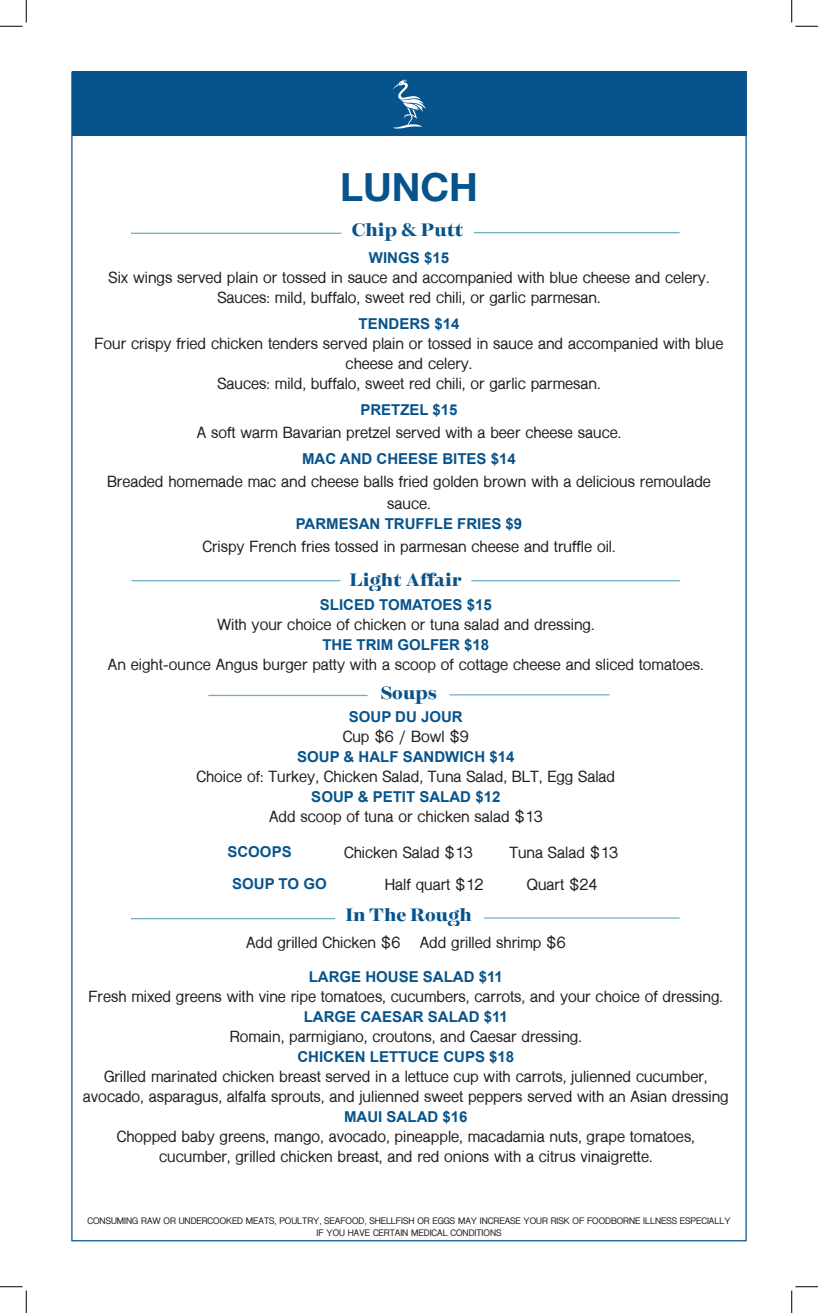
<style>
.page{position:relative;width:818px;height:1313px;background:#fff}
.page>*{position:absolute;margin:0;border:0;box-sizing:border-box;transform-origin:0 0}
.t1{font:700 38.75px "Helvetica Neue";color:#07538b}
.cat_header{font:900 17.5px "Temeraire Display";color:#07538b}
.food_description{font:700 15px/20px "Shree Dev 0714";color:#231f20;text-align:center}
.food_item{font:700 15px "Arial";color:#07538b}
.food_item-2{font:700 15px "Shree Dev 0714";color:#231f20}
.food_description-2{font:700 8.75px/12.5px "Shree Dev 0714";color:#231f20;text-align:center}
</style>
<div class="page">
<div style="left:72px;top:72px;width:674px;height:64px;background:#07538b"></div>
<svg style="left:392px;top:79px;width:33px;height:50px"></svg>
<hr style="left:131px;top:580px;width:209px;height:1px;background:#6cafc6">
<hr style="left:471px;top:580px;width:209px;height:1px;background:#6cafc6">
<hr style="left:131px;top:233px;width:210px;height:1px;background:#6cafc6">
<hr style="left:473px;top:232px;width:206px;height:1px;background:#6cafc6">
<hr style="left:131px;top:918px;width:204px;height:1px;background:#6cafc6">
<hr style="left:483px;top:917px;width:196px;height:1px;background:#6cafc6">
<hr style="left:208px;top:695px;width:159px;height:1px;background:#6cafc6">
<hr style="left:449px;top:694px;width:160px;height:1px;background:#6cafc6">
<svg style="left:0;top:0;width:27px;height:27px"></svg>
<svg style="left:0;top:1286px;width:27px;height:26px"></svg>
<svg style="left:791px;top:0;width:27px;height:27px"></svg>
<svg style="left:791px;top:1286px;width:27px;height:26px"></svg>
<p class="t1" style="left:340px;top:157px;width:139px">LUNCH</p>
<p class="cat_header" style="left:352px;top:219px;width:113px">Chip &amp; Putt</p>
<p class="food_item" style="left:369px;top:247px;width:82px">WINGS $15</p>
<p class="food_description" style="left:108px;top:267px;width:602px">Six wings served plain or tossed in sauce and accompanied with blue cheese and celery.</p>
<p class="food_description" style="left:217px;top:287px;width:384px">Sauces: mild, buffalo, sweet red chili, or garlic parmesan.</p>
<p class="food_item" style="left:358px;top:314px;width:102px">TENDERS $14</p>
<p class="food_description" style="left:94px;top:334px;width:630px">Four crispy fried chicken tenders served plain or tossed in sauce and accompanied with blue cheese and celery.</p>
<p class="food_description" style="left:217px;top:374px;width:384px">Sauces: mild, buffalo, sweet red chili, or garlic parmesan.</p>
<p class="food_item" style="left:360px;top:400px;width:99px">PRETZEL $15</p>
<p class="food_description" style="left:197px;top:422px;width:426px">A soft warm Bavarian pretzel served with a beer cheese sauce.</p>
<p class="food_item" style="left:302px;top:449px;width:215px">MAC AND CHEESE BITES $14</p>
<p class="food_description" style="left:107px;top:470px;width:605px;line-height:22.5px">Breaded homemade mac and cheese balls fried golden brown with a delicious remoulade sauce.</p>
<p class="food_item" style="left:296px;top:514px;width:228px">PARMESAN TRUFFLE FRIES $9</p>
<p class="food_description" style="left:202px;top:536px;width:414px">Crispy French fries tossed in parmesan cheese and truffle oil.</p>
<p class="cat_header" style="left:350px;top:568px;width:113px">Light Affair</p>
<p class="food_item" style="left:320px;top:595px;width:173px">SLICED TOMATOES $15</p>
<p class="food_description" style="left:217px;top:615px;width:379px">With your choice of chicken or tuna salad and dressing.</p>
<p class="food_item" style="left:322px;top:635px;width:168px">THE TRIM GOLFER $18</p>
<p class="food_description" style="left:108px;top:655px;width:597px">An eight-ounce Angus burger patty with a scoop of cottage cheese and sliced tomatoes.</p>
<p class="cat_header" style="left:381px;top:681px;width:58px">Soups</p>
<p class="food_item" style="left:349px;top:707px;width:115px">SOUP DU JOUR</p>
<p class="food_item-2" style="left:343px;top:728px;width:128px">Cup $6 / Bowl $9</p>
<p class="food_item" style="left:297px;top:747px;width:219px">SOUP &amp; HALF SANDWICH $14</p>
<p class="food_description" style="left:196px;top:767px;width:420px">Choice of: Turkey, Chicken Salad, Tuna Salad, BLT, Egg Salad</p>
<p class="food_item" style="left:311px;top:787px;width:190px">SOUP &amp; PETIT SALAD $12</p>
<p class="food_description" style="left:269px;top:807px;width:275px">Add scoop of tuna or chicken salad $13</p>
<p class="food_item" style="left:227px;top:841px;width:66px">SCOOPS</p>
<p class="food_description" style="left:344px;top:842px;width:130px">Chicken Salad $13</p>
<p class="food_description" style="left:509px;top:842px;width:110px">Tuna Salad $13</p>
<p class="food_item" style="left:232px;top:873px;width:96px">SOUP TO GO</p>
<p class="food_description" style="left:385px;top:874px;width:100px">Half quart $12</p>
<p class="food_description" style="left:527px;top:874px;width:72px">Quart $24</p>
<p class="cat_header" style="left:346px;top:904px;width:127px">In The Rough</p>
<p class="food_description" style="left:246px;top:932px;width:156px">Add grilled Chicken $6</p>
<p class="food_description" style="left:420px;top:932px;width:147px">Add grilled shrimp $6</p>
<p class="food_item" style="left:308px;top:967px;width:196px">LARGE HOUSE SALAD $11</p>
<p class="food_description" style="left:89px;top:987px;width:635px">Fresh mixed greens with vine ripe tomatoes, cucumbers, carrots, and your choice of dressing.</p>
<p class="food_item" style="left:303px;top:1007px;width:206px">LARGE CAESAR SALAD $11</p>
<p class="food_description" style="left:230px;top:1027px;width:353px">Romain, parmigiano, croutons, and Caesar dressing.</p>
<p class="food_item" style="left:297px;top:1047px;width:218px">CHICKEN LETTUCE CUPS $18</p>
<p class="food_description" style="left:104px;top:1067px;width:605px">Grilled marinated chicken breast served in a lettuce cup with carrots, julienned cucumber,</p>
<p class="food_description" style="left:83px;top:1087px;width:647px">avocado, asparagus, alfalfa sprouts, and julienned sweet peppers served with an Asian dressing</p>
<p class="food_item" style="left:344px;top:1107px;width:125px">MAUI SALAD $16</p>
<p class="food_description" style="left:117px;top:1127px;width:579px">Chopped baby greens, mango, avocado, pineapple, macadamia nuts, grape tomatoes,</p>
<p class="food_description" style="left:159px;top:1147px;width:495px">cucumber, grilled chicken breast, and red onions with a citrus vinaigrette.</p>
<p class="food_description-2" style="left:87px;top:1214px;width:644px">CONSUMING RAW OR UNDERCOOKED MEATS, POULTRY, SEAFOOD, SHELLFISH OR EGGS MAY INCREASE YOUR RISK OF FOODBORNE ILLNESS ESPECIALLY<br>IF YOU HAVE CERTAIN MEDICAL CONDITIONS</p>
</div>
